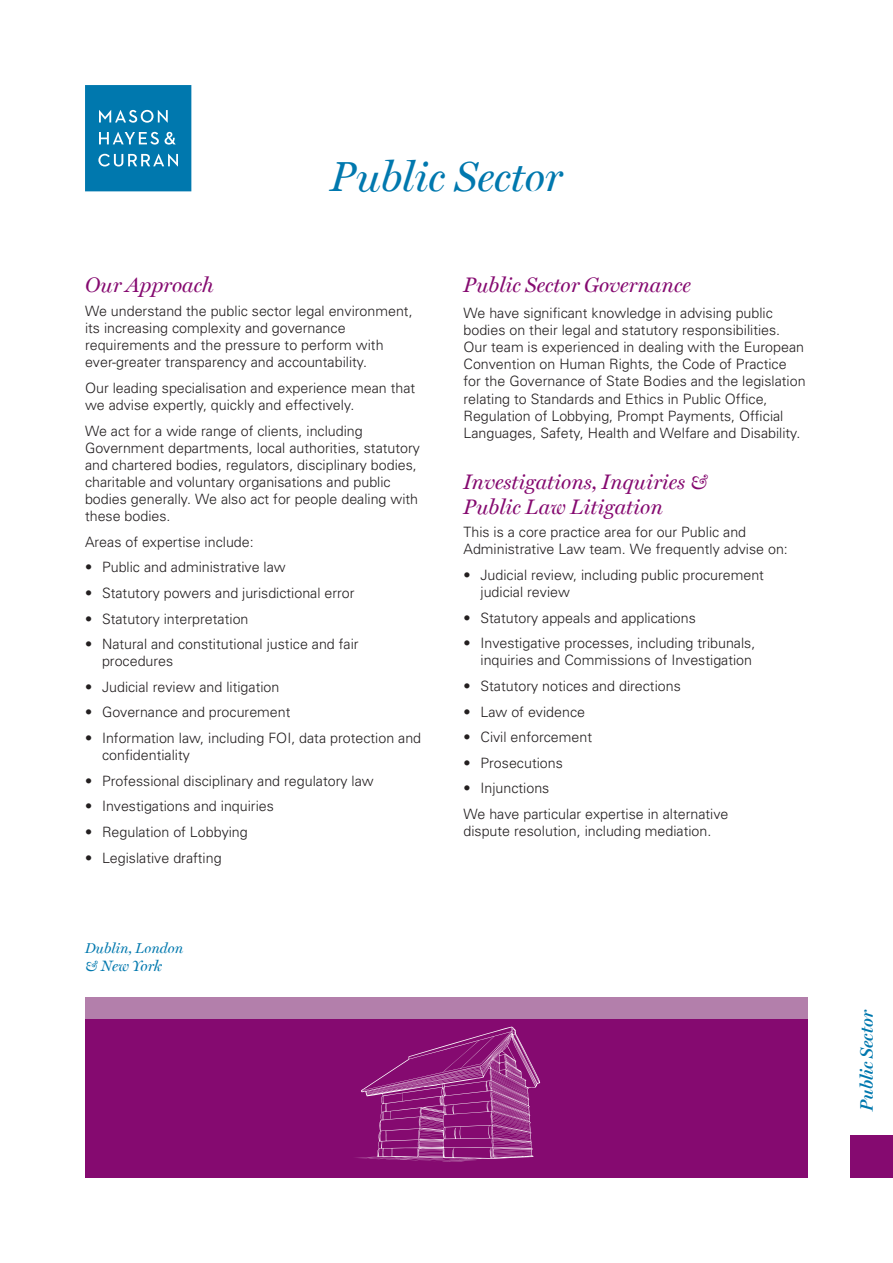
<style>
.page{position:relative;width:893px;height:1263px;background:#fff}
.page>*{position:absolute;margin:0;border:0;box-sizing:border-box;transform-origin:0 0}
.Heading{font:italic 42px "Miller Display";color:#0078ae}
.Sub_Head{font:italic 21px/25.2px "Miller Display";color:#850a70}
.Body{font:italic 21px "Miller Display";color:#850a70}
.Sub-Sub_head{font:italic 600 18px "Miller Display";color:#0078ae}
.t1{font:italic 15px "Miller Display";color:#0078ae}
.Body-2{font:300 14.25px/17.1px "Univers";color:#231f20}
.Body_Bullets{font:300 14.25px/17.1px "Univers";color:#231f20}
.Body-3{font:italic 14.25px "Miller Display";color:#0078ae}
</style>
<div class="page">
<div style="left:85px;top:997px;width:723px;height:181px;background:#850a70"></div>
<svg style="left:355px;top:1026px;width:185px;height:136px"></svg>
<div style="left:850px;top:1135px;width:43px;height:43px;background:#850a70"></div>
<svg style="left:85px;top:85px;width:106px;height:106px"></svg>
<div style="left:85px;top:997px;width:723px;height:21px;background:#b37fab"></div>
<p class="Heading" style="left:330px;top:152px;width:233px">Public Sector</p>
<p class="Sub_Head" style="left:85px;top:273px;width:130px">Our Approach</p>
<p class="Body-2" style="left:85px;top:302px;width:329px">We understand the public sector legal environment, its increasing complexity and governance requirements and the pressure to perform with ever-greater transparency and accountability.</p>
<p class="Body-2" style="left:85px;top:379px;width:332px">Our leading specialisation and experience mean that we advise expertly, quickly and effectively.</p>
<p class="Body-2" style="left:85px;top:422px;width:336px">We act for a wide range of clients, including Government departments, local authorities, statutory and chartered bodies, regulators, disciplinary bodies, charitable and voluntary organisations and public bodies generally. We also act for people dealing with these bodies.</p>
<p class="Body-2" style="left:85px;top:533px;width:170px">Areas of expertise include:</p>
<p class="Body_Bullets" style="left:85px;top:559px;width:202px">• Public and administrative law</p>
<p class="Body_Bullets" style="left:85px;top:584px;width:271px">• Statutory powers and jurisdictional error</p>
<p class="Body_Bullets" style="left:85px;top:610px;width:165px">• Statutory interpretation</p>
<p class="Body_Bullets" style="left:102px;top:635px;width:258px;text-indent:-17px">• Natural and constitutional justice and fair procedures</p>
<p class="Body_Bullets" style="left:85px;top:678px;width:196px">• Judicial review and litigation</p>
<p class="Body_Bullets" style="left:85px;top:704px;width:207px">• Governance and procurement</p>
<p class="Body_Bullets" style="left:102px;top:729px;width:321px;text-indent:-17px">• Information law, including FOI, data protection and confidentiality</p>
<p class="Body_Bullets" style="left:85px;top:772px;width:290px">• Professional disciplinary and regulatory law</p>
<p class="Body_Bullets" style="left:85px;top:798px;width:190px">• Investigations and inquiries</p>
<p class="Body_Bullets" style="left:85px;top:823px;width:164px">• Regulation of Lobbying</p>
<p class="Body_Bullets" style="left:85px;top:849px;width:138px">• Legislative drafting</p>
<p class="Body-3" style="left:85px;top:939px;width:100px">Dublin, London</p>
<p class="t1" style="left:85px;top:957px;width:79px">&amp; New York</p>
<p class="Body" style="left:463px;top:273px;width:229px">Public Sector Governance</p>
<p class="Body-2" style="left:463px;top:304px;width:344px">We have significant knowledge in advising public bodies on their legal and statutory responsibilities.<br>Our team is experienced in dealing with the European Convention on Human Rights, the Code of Practice for the Governance of State Bodies and the legislation relating to Standards and Ethics in Public Office, Regulation of Lobbying, Prompt Payments, Official Languages, Safety, Health and Welfare and Disability.</p>
<p class="Sub_Head" style="left:463px;top:469px;width:246px">Investigations, Inquiries &amp;<br>Public Law Litigation</p>
<p class="Body-2" style="left:463px;top:524px;width:326px">This is a core practice area for our Public and<br>Administrative Law team. We frequently advise on:</p>
<p class="Body_Bullets" style="left:480px;top:566px;width:285px;text-indent:-17px">• Judicial review, including public procurement judicial review</p>
<p class="Body_Bullets" style="left:463px;top:609px;width:234px">• Statutory appeals and applications</p>
<p class="Body_Bullets" style="left:463px;top:635px;width:293px;text-align:right">• Investigative processes, including tribunals, inquiries and Commissions of Investigation</p>
<p class="Body_Bullets" style="left:463px;top:677px;width:219px">• Statutory notices and directions</p>
<p class="Body_Bullets" style="left:463px;top:703px;width:123px">• Law of evidence</p>
<p class="Body_Bullets" style="left:463px;top:729px;width:130px">• Civil enforcement</p>
<p class="Body_Bullets" style="left:463px;top:754px;width:101px">• Prosecutions</p>
<p class="Body_Bullets" style="left:463px;top:780px;width:87px">• Injunctions</p>
<p class="Body-2" style="left:463px;top:805px;width:266px">We have particular expertise in alternative dispute resolution, including mediation.</p>
<p class="Sub-Sub_head" style="left:856px;top:1111px;width:102px;rotate:-90deg">Public Sector</p>
</div>
